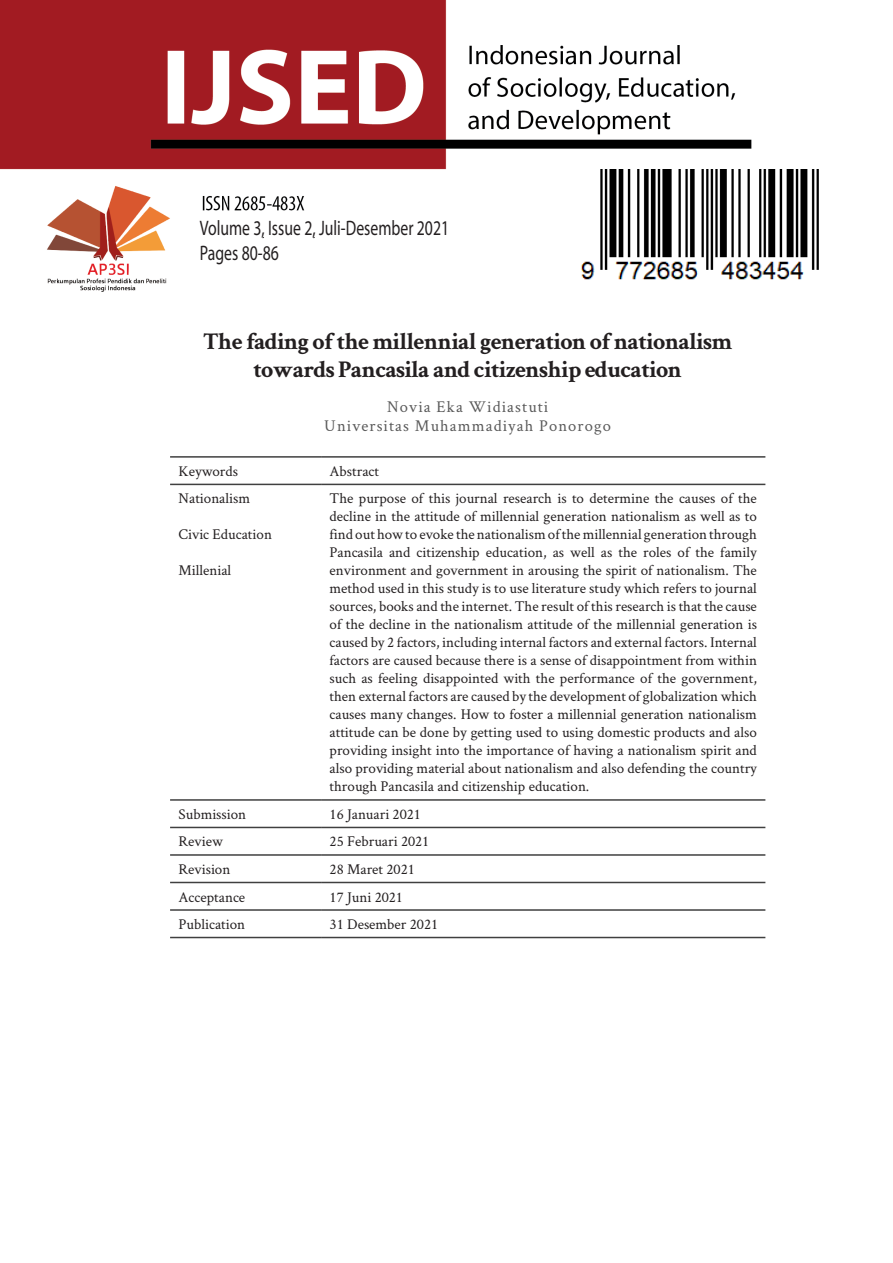
<style>
.page{position:relative;width:893px;height:1263px;background:#fff}
.page>*{position:absolute;margin:0;border:0;box-sizing:border-box;transform-origin:0 0}
.Title_English{font:700 24px/28.8px "Crimson Text";letter-spacing:-.03em;color:#231f20;text-align:center}
.t1{font:21px "Myriad Pro";color:#231f20;scale:.75 1}
.Subtitle{font:16.5px/18.1px "Crimson Text";letter-spacing:.07em;color:#5a5a5a;text-align:center}
.Abstrak{font:15px/18px "Crimson Text";color:#231f20;text-align:justify}
</style>
<div class="page">
<hr style="left:170px;top:484px;width:151px;height:1px;background:#404040">
<hr style="left:321px;top:484px;width:444px;height:1px;background:#404040">
<hr style="left:170px;top:799px;width:151px;height:2px;background:#404040">
<hr style="left:321px;top:799px;width:444px;height:2px;background:#404040">
<hr style="left:170px;top:827px;width:151px;height:1px;background:#404040">
<hr style="left:321px;top:827px;width:444px;height:1px;background:#404040">
<hr style="left:170px;top:854px;width:151px;height:2px;background:#404040">
<hr style="left:321px;top:854px;width:444px;height:2px;background:#404040">
<hr style="left:170px;top:882px;width:151px;height:1px;background:#404040">
<hr style="left:321px;top:882px;width:444px;height:1px;background:#404040">
<hr style="left:170px;top:909px;width:151px;height:2px;background:#404040">
<hr style="left:321px;top:909px;width:444px;height:2px;background:#404040">
<hr style="left:170px;top:456px;width:151px;height:2px;background:#404040">
<hr style="left:321px;top:456px;width:444px;height:2px;background:#404040">
<hr style="left:170px;top:937px;width:151px;height:1px;background:#404040">
<hr style="left:321px;top:937px;width:444px;height:1px;background:#404040">
<img style="left:0;top:0;width:752px;height:292px">
<img style="left:575px;top:169px;width:244px;height:115px">
<div style="left:200px;top:219px;width:296px;height:18px;background:#fff"></div>
<p class="t1" style="left:200px;top:215px;width:334px">Volume 3, Issue 2, Juli-Desember 2021</p>
<p class="t1" style="left:200px;top:240px;width:107px">Pages 80-86</p>
<p class="Title_English" style="left:203px;top:326px;width:531px">The fading of the millennial generation of nationalism towards Pancasila and citizenship education</p>
<p class="Subtitle" style="left:324px;top:397px;width:288px">Novia Eka Widiastuti<br>Universitas Muhammadiyah Ponorogo</p>
<p class="Abstrak" style="left:179px;top:461px;width:61px">Keywords</p>
<p class="Abstrak" style="left:330px;top:461px;width:51px">Abstract</p>
<p class="Abstrak" style="left:179px;top:489px;width:73px">Nationalism</p>
<p class="Abstrak" style="left:179px;top:525px;width:95px">Civic Education</p>
<p class="Abstrak" style="left:179px;top:561px;width:54px">Millenial</p>
<p class="Abstrak" style="left:330px;top:489px;width:429px">The purpose of this journal research is to determine the causes of the decline in the attitude of millennial generation nationalism as well as to find out how to evoke the nationalism of the millennial generation through Pancasila and citizenship education, as well as the roles of the family environment and government in arousing the spirit of nationalism. The method used in this study is to use literature study which refers to journal sources, books and the internet. The result of this research is that the cause of the decline in the nationalism attitude of the millennial generation is caused by 2 factors, including internal factors and external factors. Internal factors are caused because there is a sense of disappointment from within such as feeling disappointed with the performance of the government, then external factors are caused by the development of globalization which causes many changes. How to foster a millennial generation nationalism attitude can be done by getting used to using domestic products and also providing insight into the importance of having a nationalism spirit and also providing material about nationalism and also defending the country through Pancasila and citizenship education.</p>
<p class="Abstrak" style="left:179px;top:805px;width:69px">Submission</p>
<p class="Abstrak" style="left:330px;top:805px;width:93px">16 Januari 2021</p>
<p class="Abstrak" style="left:179px;top:832px;width:46px">Review</p>
<p class="Abstrak" style="left:330px;top:832px;width:101px">25 Februari 2021</p>
<p class="Abstrak" style="left:179px;top:860px;width:53px">Revision</p>
<p class="Abstrak" style="left:330px;top:860px;width:87px">28 Maret 2021</p>
<p class="Abstrak" style="left:179px;top:887px;width:68px">Acceptance</p>
<p class="Abstrak" style="left:330px;top:887px;width:75px">17 Juni 2021</p>
<p class="Abstrak" style="left:179px;top:915px;width:68px">Publication</p>
<p class="Abstrak" style="left:330px;top:915px;width:110px">31 Desember 2021</p>
</div>
